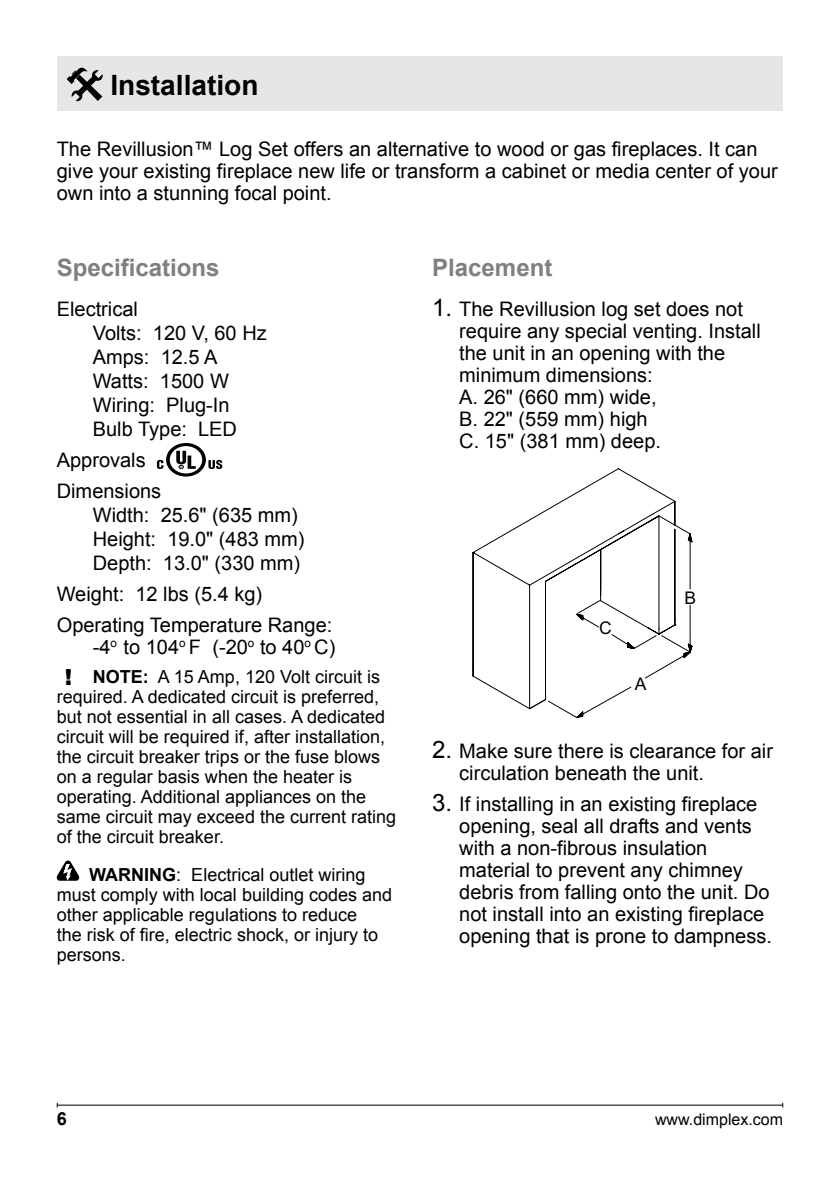
<style>
.page{position:relative;width:840px;height:1191px;background:#fff}
.page>*{position:absolute;margin:0;border:0;box-sizing:border-box;transform-origin:0 0}
.t1{font:700 28px "Arial";color:#000}
.t2{font:700 24px "Arial";color:#7f7f7f}
.t3{font:900 22.2px "Arial";color:#000}
.t4{font:20px/22px "Arial";color:#000}
.t5{font:18px/20px "Arial";color:#000}
.t6{font:700 18px "Arial";color:#000}
.t7{font:17.4px "Arial";color:#000}
.t8{font:16px "Arial";color:#000}
.s1{font-weight:700}
.s2{font-size:24px}
</style>
<div class="page">
<hr style="left:57px;top:1104px;width:725px;height:1px;background:#000">
<div style="left:57px;top:57px;width:725px;height:54px;background:#e6e6e6"></div>
<svg style="left:67px;top:68px;width:36px;height:33px"></svg>
<svg style="left:157px;top:443px;width:65px;height:33px"></svg>
<svg style="left:57px;top:860px;width:22px;height:21px"></svg>
<svg style="left:561px;top:468px;width:114px;height:33px"></svg>
<svg style="left:472px;top:501px;width:220px;height:217px"></svg>
<h1 class="t1" style="left:110px;top:75px;width:149px">Installation</h1>
<p class="t4" style="left:57px;top:138px;width:722px">The Revillusion™ Log Set offers an alternative to wood or gas fireplaces. It can give your existing fireplace new life or transform a cabinet or media center of your own into a stunning focal point.</p>
<p class="t2" style="left:57px;top:258px;width:164px">Specifications</p>
<p class="t4" style="left:93px;top:297px;width:175px;line-height:24px;text-indent:-36px">Electrical<br>Volts: 120 V, 60 Hz<br>Amps: 12.5 A<br>Watts: 1500 W<br>Wiring: Plug-In<br>Bulb Type: LED</p>
<p class="t4" style="left:57px;top:444px;width:106px;line-height:31px">Approvals<br>Dimensions</p>
<p class="t4" style="left:93px;top:503px;width:213px;line-height:24px">Width: 25.6" (635 mm)<br>Height: 19.0" (483 mm)<br>Depth: 13.0" (330 mm)</p>
<p class="t4" style="left:57px;top:578px;width:277px;line-height:31px">Weight: 12 lbs (5.4 kg)<br>Operating Temperature Range:</p>
<p class="t4" style="left:93px;top:637px;width:244px">-4<sup>o</sup> to 104<sup>o</sup> F (-20<sup>o</sup> to 40<sup>o</sup> C)</p>
<p class="t5" style="left:57px;top:666px;width:341px;text-indent:36px"><span class="s1">NOTE:</span> A 15 Amp, 120 Volt circuit is required. A dedicated circuit is preferred, but not essential in all cases. A dedicated circuit will be required if, after installation, the circuit breaker trips or the fuse blows on a regular basis when the heater is operating. Additional appliances on the same circuit may exceed the current rating of the circuit breaker.</p>
<p class="t5" style="left:57px;top:864px;width:337px;text-indent:32px"><span class="s1">WARNING</span>: Electrical outlet wiring must comply with local building codes and other applicable regulations to reduce<br>the risk of fire, electric shock, or injury to persons.</p>
<p class="t3" style="left:65px;top:664px;width:9px">!</p>
<p class="t2" style="left:432px;top:258px;width:122px">Placement</p>
<p class="t4" style="left:459px;top:298px;width:303px;text-indent:-27px"><span class="s2">1.</span> The Revillusion log set does not require any special venting. Install the unit in an opening with the minimum dimensions:<br>A. 26" (660 mm) wide,<br>B. 22" (559 mm) high<br>C. 15" (381 mm) deep.</p>
<p class="t7" style="left:599px;top:617px;width:14px">C</p>
<p class="t7" style="left:634px;top:673px;width:13px">A</p>
<p class="t7" style="left:684px;top:587px;width:13px">B</p>
<p class="t4" style="left:459px;top:740px;width:315px;text-indent:-27px"><span class="s2">2.</span> Make sure there is clearance for air circulation beneath the unit.</p>
<p class="t4" style="left:459px;top:793px;width:314px;text-indent:-27px"><span class="s2">3.</span> If installing in an existing fireplace opening, seal all drafts and vents with a non-fibrous insulation material to prevent any chimney debris from falling onto the unit. Do not install into an existing fireplace opening that is prone to dampness.</p>
<p class="t6" style="left:57px;top:1111px;width:12px">6</p>
<p class="t8" style="left:654px;top:1108px;width:130px">www.dimplex.com</p>
</div>
